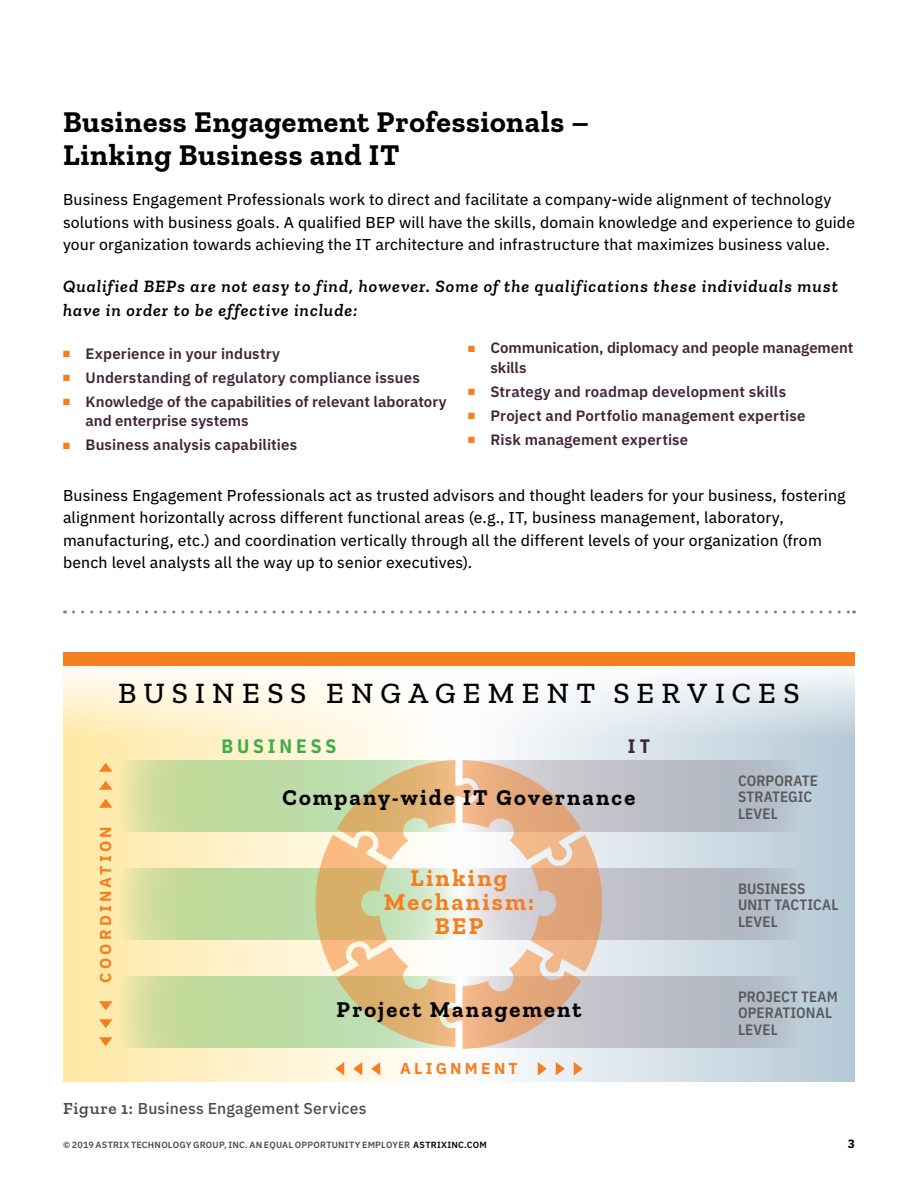
<style>
.page{position:relative;width:918px;height:1188px;background:#fff}
.page>*{position:absolute;margin:0;border:0;box-sizing:border-box;transform-origin:0 0}
.t1{font:700 30px/33px "Zilla Slab";letter-spacing:.025em;color:#000}
.t2{font:500 30px "Zilla Slab";letter-spacing:.24em;color:#000}
.t3{font:700 24px/24px "Zilla Slab";letter-spacing:.095em;color:#f57e20;text-align:center}
.t4{font:700 22.5px "Zilla Slab";letter-spacing:.095em;color:#000}
.t5{font:700 19.5px "IBM Plex Sans Cond";letter-spacing:.2em;color:#41ad49}
.t6{font:700 19.5px "IBM Plex Sans Cond";color:#412437}
.t7{font:italic 600 17.7px/24px "Zilla Slab";letter-spacing:.055em;color:#000}
.t8{font:15.75px/22.5px "IBM Plex Sans Text";letter-spacing:.01em;color:#000}
.t9{font:500 15.75px "IBM Plex Sans";letter-spacing:.01em;color:#4d4d4f}
.t10{font:700 15.75px "IBM Plex Sans";letter-spacing:.205em;color:#f57e20}
.t11{font:600 15px/19.5px "IBM Plex Sans";letter-spacing:.01em;color:#412437}
.t12{font:600 15px/16.5px "IBM Plex Sans Cond";letter-spacing:.005em;color:#58595b}
.t13{font:700 12px "IBM Plex Sans";color:#000}
.t14{font:600 9px "IBM Plex Sans";letter-spacing:.025em;color:#4d4d4f}
.s1{color:#f57e20}
.s2{font-family:"Zilla Slab";font-weight:600;font-size:17.25px}
.s3{color:#000}
</style>
<div class="page">
<div style="left:63px;top:659px;width:396px;height:423px;background:linear-gradient(to right,#ffe8a3,#fffefe)"></div>
<div style="left:459px;top:659px;width:396px;height:423px;background:linear-gradient(to right,#fefefe,#b5c9d6)"></div>
<svg style="left:117px;top:760px;width:199px;height:72px;background:#c6db9f"></svg>
<svg style="left:602px;top:760px;width:199px;height:72px;background:#b8bdc7"></svg>
<svg style="left:117px;top:868px;width:199px;height:72px;background:#c6db9f"></svg>
<svg style="left:602px;top:868px;width:199px;height:72px;background:#b8bdc7"></svg>
<svg style="left:117px;top:976px;width:199px;height:72px;background:#c6db9f"></svg>
<svg style="left:602px;top:976px;width:199px;height:72px;background:#b8bdc7"></svg>
<svg style="left:73px;top:610px;width:782px;height:4px"></svg>
<svg style="left:538px;top:1062px;width:9px;height:14px"></svg>
<svg style="left:556px;top:1062px;width:9px;height:14px"></svg>
<svg style="left:574px;top:1062px;width:9px;height:14px"></svg>
<svg style="left:371px;top:1062px;width:9px;height:14px"></svg>
<svg style="left:353px;top:1062px;width:9px;height:14px"></svg>
<svg style="left:335px;top:1062px;width:9px;height:14px"></svg>
<svg style="left:99px;top:799px;width:13px;height:9px"></svg>
<svg style="left:99px;top:781px;width:13px;height:9px"></svg>
<svg style="left:99px;top:763px;width:13px;height:9px"></svg>
<svg style="left:99px;top:1001px;width:13px;height:9px"></svg>
<svg style="left:99px;top:1019px;width:13px;height:9px"></svg>
<svg style="left:99px;top:1037px;width:13px;height:9px"></svg>
<svg style="left:316px;top:760px;width:286px;height:289px;background:#e0ccac"></svg>
<svg style="left:63px;top:666px;width:792px;height:72px"></svg>
<div style="left:63px;top:652px;width:792px;height:14px;background:#f57e20"></div>
<h1 class="t1" style="left:63px;top:105px;width:528px">Business Engagement Professionals –<br>Linking Business and IT</h1>
<p class="t8" style="left:63px;top:187px;width:794px">Business Engagement Professionals work to direct and facilitate a company-wide alignment of technology solutions with business goals. A qualified BEP will have the skills, domain knowledge and experience to guide your organization towards achieving the IT architecture and infrastructure that maximizes business value.</p>
<p class="t7" style="left:63px;top:274px;width:776px">Qualified BEPs are not easy to find, however. Some of the qualifications these individuals must have in order to be effective include:</p>
<p class="t11" style="left:63px;top:342px;width:219px"><span class="s1">■</span> Experience in your industry</p>
<p class="t11" style="left:63px;top:366px;width:358px"><span class="s1">■</span> Understanding of regulatory compliance issues</p>
<p class="t11" style="left:86px;top:390px;width:363px;text-indent:-22px"><span class="s1">■</span> Knowledge of the capabilities of relevant laboratory and enterprise systems</p>
<p class="t11" style="left:63px;top:434px;width:236px"><span class="s1">■</span> Business analysis capabilities</p>
<p class="t11" style="left:490px;top:337px;width:365px;text-indent:-22px"><span class="s1">■</span> Communication, diplomacy and people management skills</p>
<p class="t11" style="left:468px;top:381px;width:320px"><span class="s1">■</span> Strategy and roadmap development skills</p>
<p class="t11" style="left:468px;top:405px;width:339px"><span class="s1">■</span> Project and Portfolio management expertise</p>
<p class="t11" style="left:468px;top:429px;width:222px"><span class="s1">■</span> Risk management expertise</p>
<p class="t8" style="left:63px;top:482px;width:784px">Business Engagement Professionals act as trusted advisors and thought leaders for your business, fostering alignment horizontally across different functional areas (e.g., IT, business management, laboratory, manufacturing, etc.) and coordination vertically through all the different levels of your organization (from bench level analysts all the way up to senior executives).</p>
<h1 class="t2" style="left:118px;top:676px;width:683px">BUSINESS ENGAGEMENT SERVICES</h1>
<p class="t5" style="left:222px;top:731px;width:116px">BUSINESS</p>
<p class="t6" style="left:628px;top:731px;width:24px">IT</p>
<p class="t10" style="left:93px;top:983px;width:158px;rotate:-90deg">COORDINATION</p>
<h3 class="t4" style="left:283px;top:785px;width:354px">Company-wide IT Governance</h3>
<h2 class="t3" style="left:384px;top:866px;width:152px">Linking<br>Mechanism:<br>BEP</h2>
<h3 class="t4" style="left:337px;top:996px;width:246px">Project Management</h3>
<p class="t10" style="left:400px;top:1056px;width:119px">ALIGNMENT</p>
<p class="t9" style="left:63px;top:1096px;width:305px"><span class="s2">Figure 1:</span> Business Engagement Services</p>
<p class="t12" style="left:738px;top:771px;width:82px">CORPORATE<br>STRATEGIC<br>LEVEL</p>
<p class="t12" style="left:738px;top:879px;width:102px">BUSINESS<br>UNIT TACTICAL<br>LEVEL</p>
<p class="t12" style="left:738px;top:987px;width:101px">PROJECT TEAM<br>OPERATIONAL<br>LEVEL</p>
<p class="t14" style="left:63px;top:1138px;width:425px">© 2019 ASTRIX TECHNOLOGY GROUP, INC. AN EQUAL OPPORTUNITY EMPLOYER <span class="s3">ASTRIXINC.COM</span></p>
<p class="t13" style="left:848px;top:1134px;width:9px">3</p>
</div>
